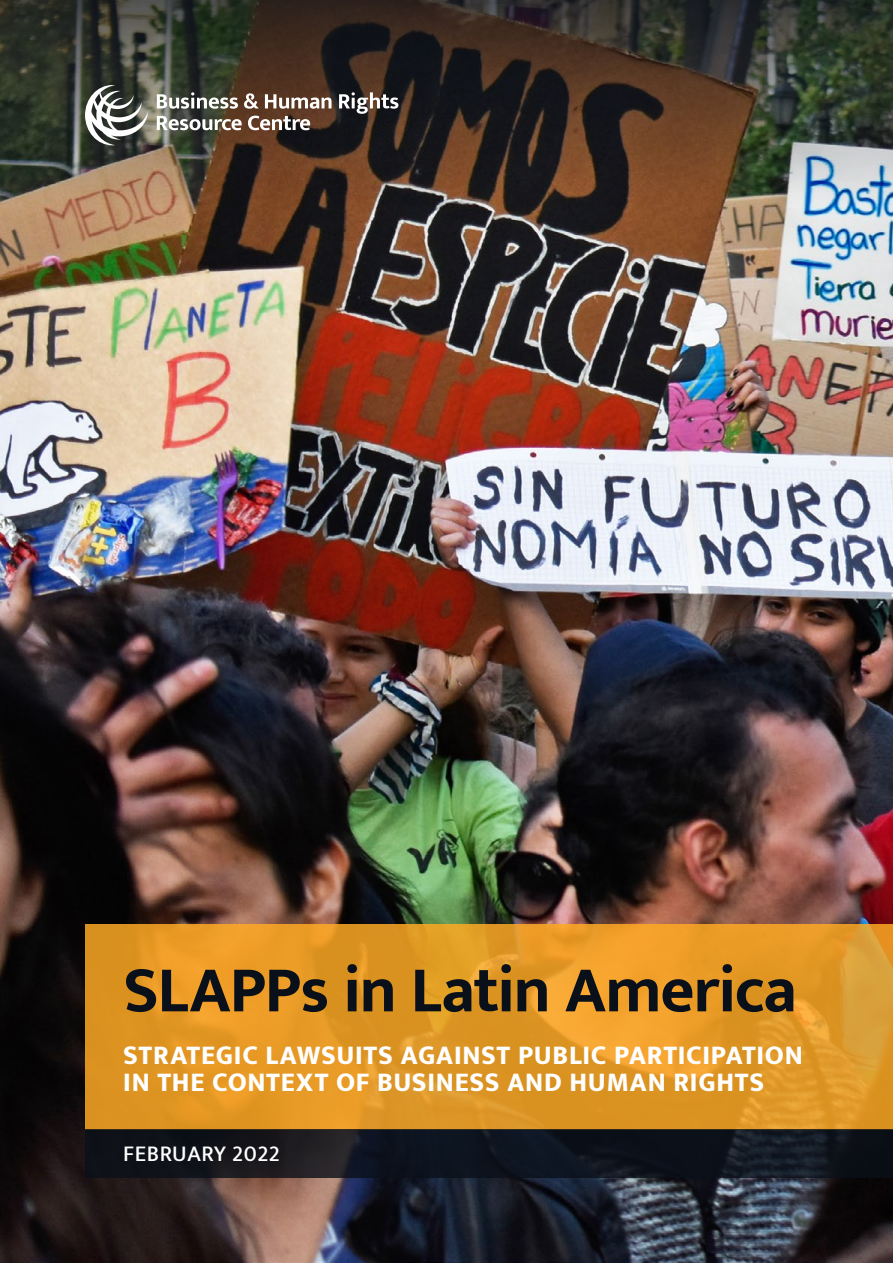
<style>
.page{position:relative;width:893px;height:1263px;background:#fff}
.page>*{position:absolute;margin:0;border:0;box-sizing:border-box;transform-origin:0 0}
.t1{font:700 66px "Mukta";letter-spacing:-.02em;color:#0a1019}
.t2{font:800 27px/27px "Mukta";letter-spacing:.025em;color:#fff}
.t3{font:500 22.5px "Mukta";letter-spacing:.025em;color:#fff}
</style>
<div class="page">
<img style="left:0;top:562px;width:893px;height:701px">
<img style="left:0;top:0;width:893px;height:562px">
<svg style="left:85px;top:924px;width:808px;height:205px;fill:#e09825"></svg>
<svg style="left:85px;top:1129px;width:808px;height:49px;fill:#0e141c"></svg>
<svg style="left:157px;top:92px;width:241px;height:38px"></svg>
<svg style="left:85px;top:85px;width:63px;height:60px"></svg>
<p class="t1" style="left:123px;top:950px;width:675px">SLAPPs in Latin America</p>
<p class="t2" style="left:123px;top:1041px;width:681px">STRATEGIC LAWSUITS AGAINST PUBLIC PARTICIPATION<br>IN THE CONTEXT OF BUSINESS AND HUMAN RIGHTS</p>
<p class="t3" style="left:123px;top:1140px;width:158px">FEBRUARY 2022</p>
</div>
